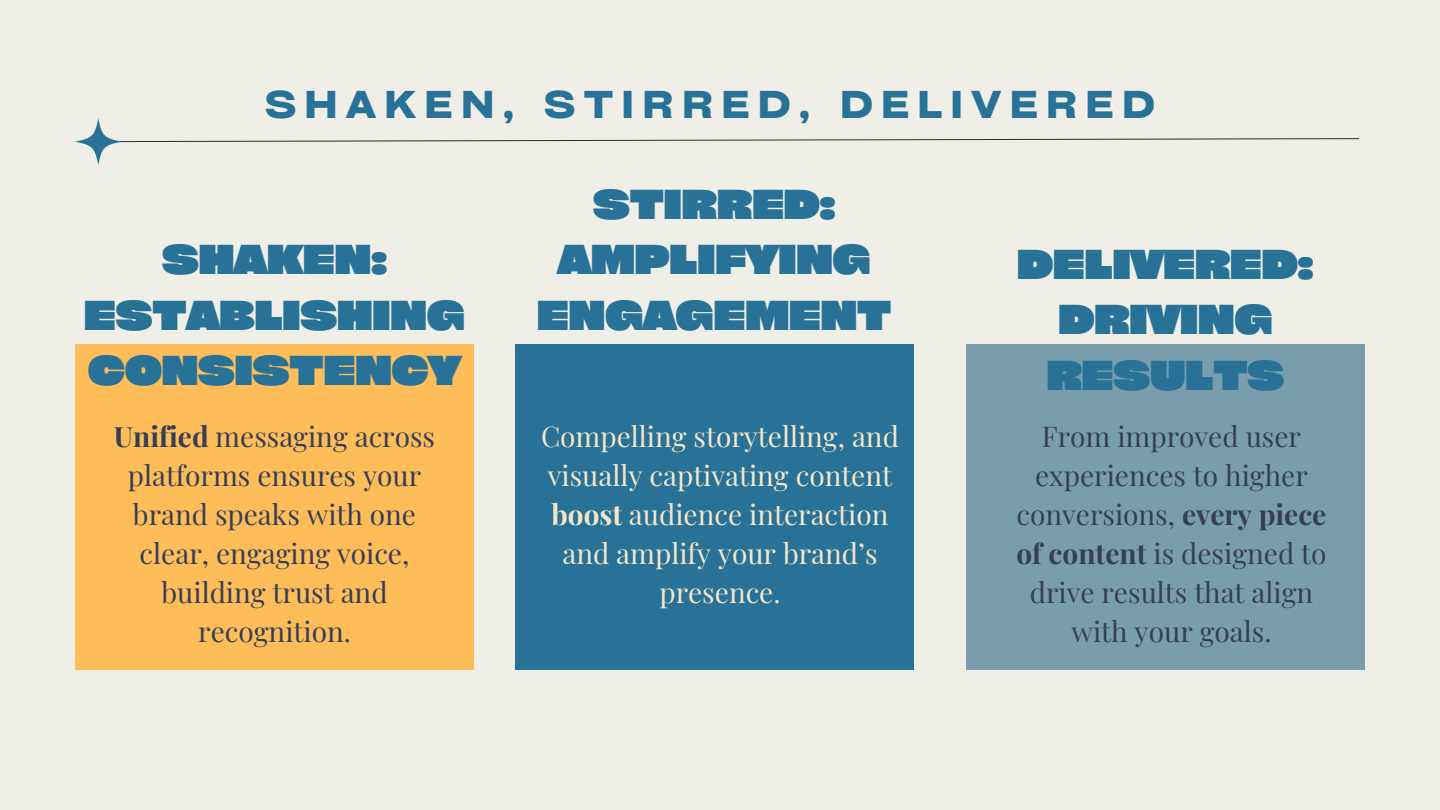
<style>
.page{position:relative;width:1440px;height:810px;background:#efeee7}
.page>*{position:absolute;margin:0;border:0;box-sizing:border-box;transform-origin:0 0}
.t1{font:900 expanded 40px/55.5px "Cy Grotesk";color:#277296;text-align:center}
.t2{font:700 expanded 37.1px "Cy Grotesk";letter-spacing:.225em;color:#277296}
.t3{font:28px/39px "Playfair Display";color:#343f56;text-align:center}
.t4{font:28px/39px "Playfair Display";color:#f5e6ca;text-align:center}
.s1{font-weight:700}
</style>
<div class="page">
<svg style="left:122px;top:138px;width:1237px;height:4px"></svg>
<svg style="left:75px;top:118px;width:47px;height:47px"></svg>
<div style="left:75px;top:345px;width:399px;height:324px;background:#ffbd59"></div>
<div style="left:515px;top:345px;width:399px;height:325px;background:#277296"></div>
<div style="left:966px;top:345px;width:398px;height:324px;background:#7a9dae"></div>
<h1 class="t2" style="left:265px;top:81px;width:891px">SHAKEN, STIRRED, DELIVERED</h1>
<p class="t1" style="left:84px;top:231px;width:382px">SHAKEN:<br>ESTABLISHING<br>CONSISTENCY</p>
<p class="t1" style="left:537px;top:175px;width:356px">STIRRED:<br>AMPLIFYING<br>ENGAGEMENT</p>
<h1 class="t3" style="left:114px;top:416px;width:323px"><span class="s1">Unified</span> messaging across platforms ensures your brand speaks with one clear, engaging voice, building trust and recognition.</h1>
<p class="t4" style="left:541px;top:416px;width:359px">Compelling storytelling, and visually captivating content <span class="s1">boost</span> audience interaction and amplify your brand’s presence.</p>
<h1 class="t1" style="left:1017px;top:235px;width:298px">DELIVERED:<br>DRIVING<br>RESULTS</h1>
<p class="t3" style="left:1016px;top:416px;width:312px">From improved user experiences to higher conversions, <span class="s1">every piece of content</span> is designed to drive results that align with your goals.</p>
</div>
